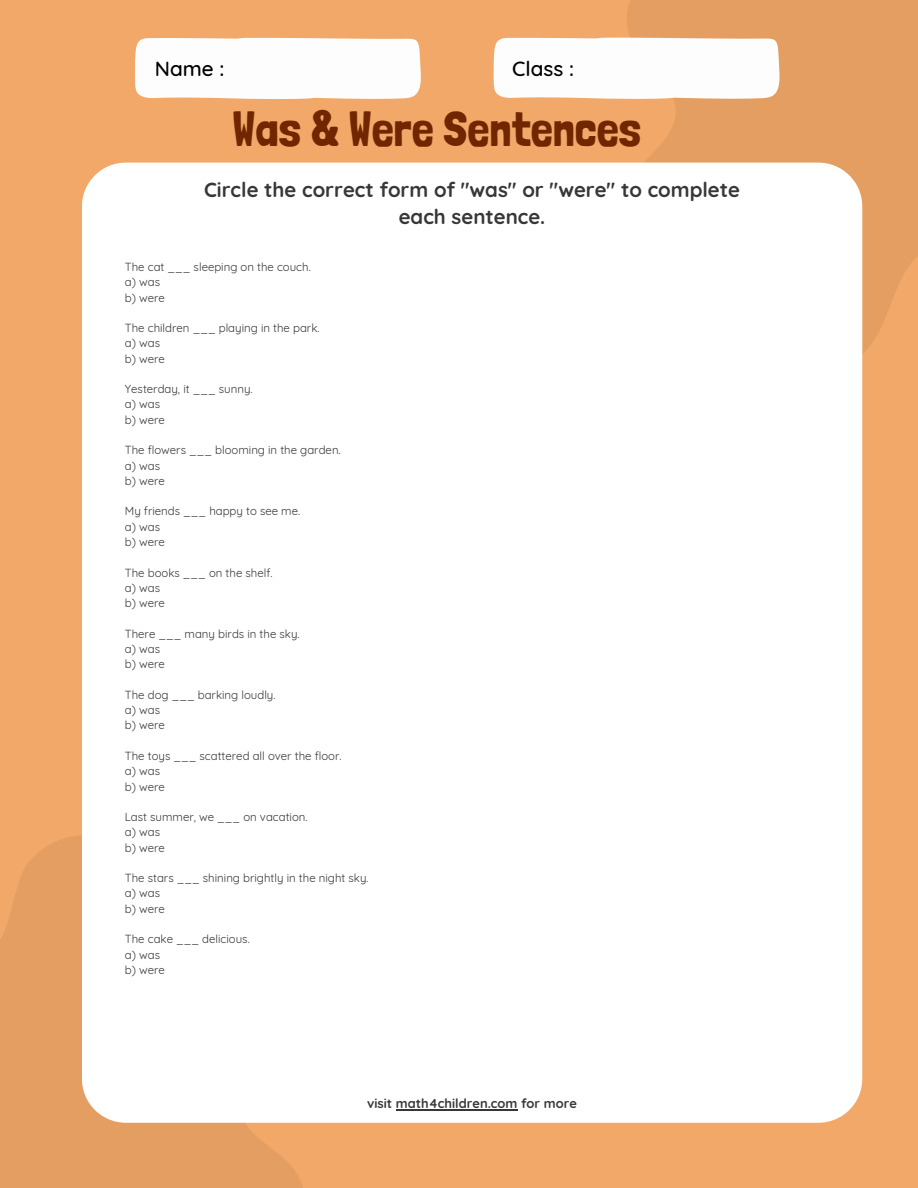
<style>
.page{position:relative;width:918px;height:1188px;background:#f1a868}
.page>*{position:absolute;margin:0;border:0;box-sizing:border-box;transform-origin:0 0}
.t1{font:49.35px "Londrina Solid";color:#722600}
.t2{font:500 20.85px "Quicksand";color:#000}
.t3{font:700 20.4px/27px "Quicksand";color:#373737;text-align:center}
.t4{font:700 12.9px "Quicksand";color:#373737}
.t5{font:11.4px "Quicksand";color:#373737}
</style>
<div class="page">
<svg style="left:615px;top:0;width:303px;height:368px;fill:#e49e62"></svg>
<svg style="left:0;top:836px;width:303px;height:352px;fill:#e49e62"></svg>
<svg style="left:135px;top:37px;width:286px;height:63px;background:#fcf8f4"></svg>
<svg style="left:493px;top:37px;width:287px;height:63px;background:#fbf7f3"></svg>
<div style="left:82px;top:163px;width:780px;height:960px;background:#fff;border-radius:44px"></div>
<hr style="left:396px;top:1109px;width:122px;height:1px;background:#373737">
<p class="t2" style="left:155px;top:56px;width:71px">Name :</p>
<p class="t2" style="left:512px;top:56px;width:63px">Class :</p>
<p class="t1" style="left:232px;top:100px;width:410px">Was &amp; Were Sentences</p>
<p class="t3" style="left:204px;top:176px;width:537px">Circle the correct form of "was" or "were" to complete each sentence.</p>
<h2 class="t5" style="left:125px;top:260px;width:187px">The cat ___ sleeping on the couch.</h2>
<p class="t5" style="left:125px;top:275px;width:37px">a) was</p>
<h2 class="t5" style="left:125px;top:290px;width:42px">b) were</h2>
<h1 class="t5" style="left:125px;top:321px;width:196px">The children ___ playing in the park.</h1>
<h2 class="t5" style="left:125px;top:336px;width:37px">a) was</h2>
<p class="t5" style="left:125px;top:351px;width:42px">b) were</p>
<p class="t5" style="left:125px;top:382px;width:129px">Yesterday, it ___ sunny.</p>
<p class="t5" style="left:125px;top:397px;width:37px">a) was</p>
<p class="t5" style="left:125px;top:412px;width:42px">b) were</p>
<p class="t5" style="left:125px;top:443px;width:217px">The flowers ___ blooming in the garden.</p>
<p class="t5" style="left:125px;top:458px;width:37px">a) was</p>
<p class="t5" style="left:125px;top:473px;width:42px">b) were</p>
<p class="t5" style="left:125px;top:504px;width:177px">My friends ___ happy to see me.</p>
<p class="t5" style="left:125px;top:519px;width:37px">a) was</p>
<p class="t5" style="left:125px;top:535px;width:42px">b) were</p>
<p class="t5" style="left:125px;top:565px;width:149px">The books ___ on the shelf.</p>
<p class="t5" style="left:125px;top:580px;width:37px">a) was</p>
<p class="t5" style="left:125px;top:596px;width:42px">b) were</p>
<p class="t5" style="left:125px;top:626px;width:176px">There ___ many birds in the sky.</p>
<p class="t5" style="left:125px;top:642px;width:37px">a) was</p>
<p class="t5" style="left:125px;top:657px;width:42px">b) were</p>
<p class="t5" style="left:125px;top:687px;width:152px">The dog ___ barking loudly.</p>
<p class="t5" style="left:125px;top:703px;width:37px">a) was</p>
<p class="t5" style="left:125px;top:718px;width:42px">b) were</p>
<p class="t5" style="left:125px;top:749px;width:218px">The toys ___ scattered all over the floor.</p>
<p class="t5" style="left:125px;top:764px;width:37px">a) was</p>
<p class="t5" style="left:125px;top:779px;width:42px">b) were</p>
<p class="t5" style="left:125px;top:810px;width:184px">Last summer, we ___ on vacation.</p>
<p class="t5" style="left:125px;top:825px;width:37px">a) was</p>
<p class="t5" style="left:125px;top:840px;width:42px">b) were</p>
<p class="t5" style="left:125px;top:871px;width:245px">The stars ___ shining brightly in the night sky.</p>
<p class="t5" style="left:125px;top:886px;width:37px">a) was</p>
<p class="t5" style="left:125px;top:901px;width:42px">b) were</p>
<p class="t5" style="left:125px;top:932px;width:126px">The cake ___ delicious.</p>
<p class="t5" style="left:125px;top:947px;width:37px">a) was</p>
<p class="t5" style="left:125px;top:963px;width:42px">b) were</p>
<p class="t4" style="left:367px;top:1095px;width:211px">visit math4children.com for more</p>
</div>
